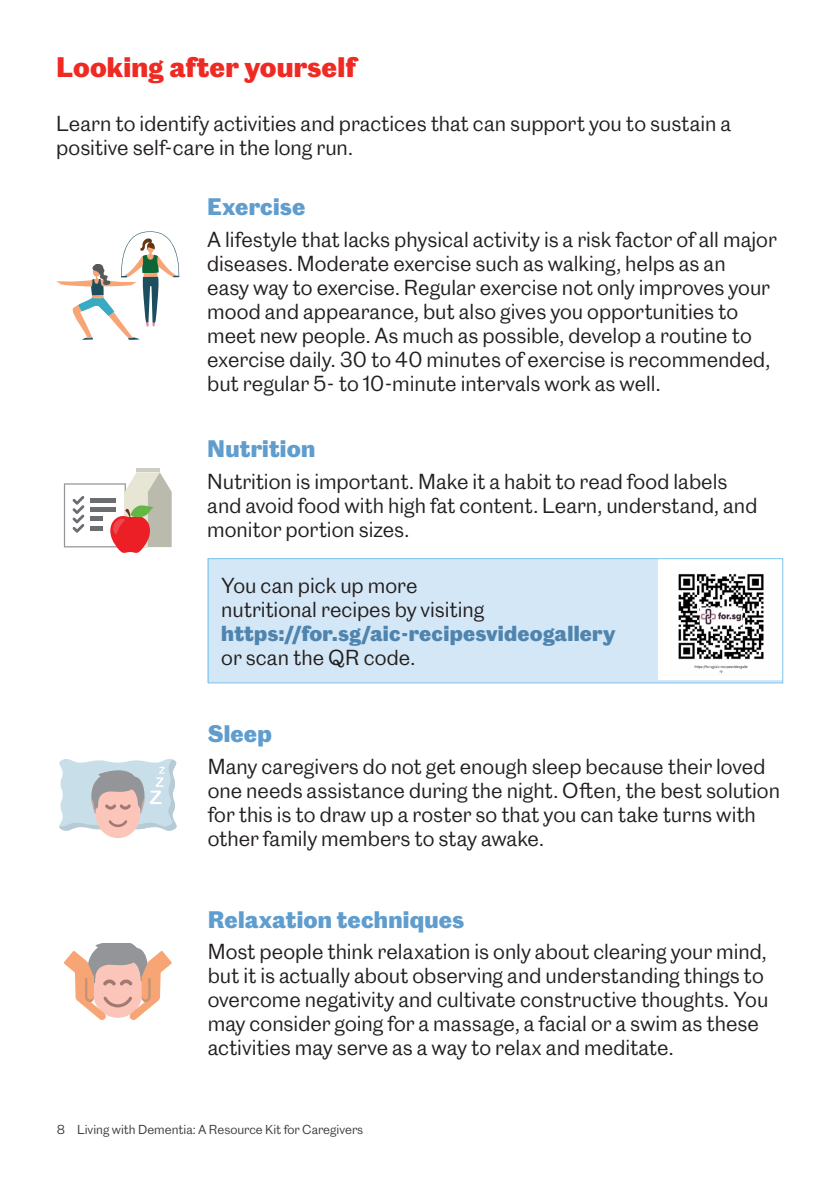
<style>
.page{position:relative;width:840px;height:1191px;background:#fff}
.page>*{position:absolute;margin:0;border:0;box-sizing:border-box;transform-origin:0 0}
.t1{font:700 26px "Caslon Doric";color:#ee2a23}
.t2{font:700 22px "Caslon Doric";letter-spacing:.005em;color:#5f9dce}
.t3{font:20px/24px "Caslon Doric";color:#231f20}
.t4{font:700 20px "Caslon Doric";letter-spacing:.01em;color:#4f84ae}
.t5{font:12px "Caslon Doric";color:#3e3e3f}
</style>
<div class="page">
<div style="left:207px;top:558px;width:575px;height:125px;background:#d4e7f6"></div>
<div style="left:657px;top:555px;width:125px;height:125px;background:#fff"></div>
<img style="left:678px;top:574px;width:86px;height:100px">
<div style="left:207px;top:558px;width:575px;height:125px;border:1px solid #7ec4ec"></div>
<svg style="left:56px;top:231px;width:123px;height:109px"></svg>
<svg style="left:64px;top:943px;width:108px;height:77px"></svg>
<hr style="left:136px;top:468px;width:24px;height:4px;background:#cdcdc4">
<svg style="left:64px;top:472px;width:108px;height:80px"></svg>
<svg style="left:59px;top:759px;width:118px;height:79px"></svg>
<p class="t1" style="left:56px;top:46px;width:301px">Looking after yourself</p>
<p class="t3" style="left:56px;top:110px;width:676px">Learn to identify activities and practices that can support you to sustain a positive self-care in the long run.</p>
<p class="t2" style="left:207px;top:189px;width:100px">Exercise</p>
<p class="t3" style="left:207px;top:226px;width:570px">A lifestyle that lacks physical activity is a risk factor of all major diseases. Moderate exercise such as walking, helps as an<br>easy way to exercise. Regular exercise not only improves your mood and appearance, but also gives you opportunities to meet new people. As much as possible, develop a routine to exercise daily. 30 to 40 minutes of exercise is recommended, but regular 5- to 10-minute intervals work as well.</p>
<p class="t2" style="left:207px;top:431px;width:109px">Nutrition</p>
<p class="t3" style="left:207px;top:468px;width:551px">Nutrition is important. Make it a habit to read food labels and avoid food with high fat content. Learn, understand, and monitor portion sizes.</p>
<p class="t3" style="left:221px;top:571px;width:264px">You can pick up more nutritional recipes by visiting</p>
<p class="t4" style="left:221px;top:617px;width:395px">https://for.sg/aic-recipesvideogallery</p>
<p class="t3" style="left:221px;top:643px;width:195px">or scan the QR code.</p>
<p class="t2" style="left:207px;top:716px;width:66px">Sleep</p>
<p class="t3" style="left:207px;top:752px;width:573px">Many caregivers do not get enough sleep because their loved one needs assistance during the night. Often, the best solution for this is to draw up a roster so that you can take turns with other family members to stay awake.</p>
<p class="t2" style="left:207px;top:901px;width:258px">Relaxation techniques</p>
<p class="t3" style="left:207px;top:938px;width:562px">Most people think relaxation is only about clearing your mind, but it is actually about observing and understanding things to overcome negativity and cultivate constructive thoughts. You may consider going for a massage, a facial or a swim as these activities may serve as a way to relax and meditate.</p>
<p class="t5" style="left:57px;top:1120px;width:308px">8 Living with Dementia: A Resource Kit for Caregivers</p>
</div>
